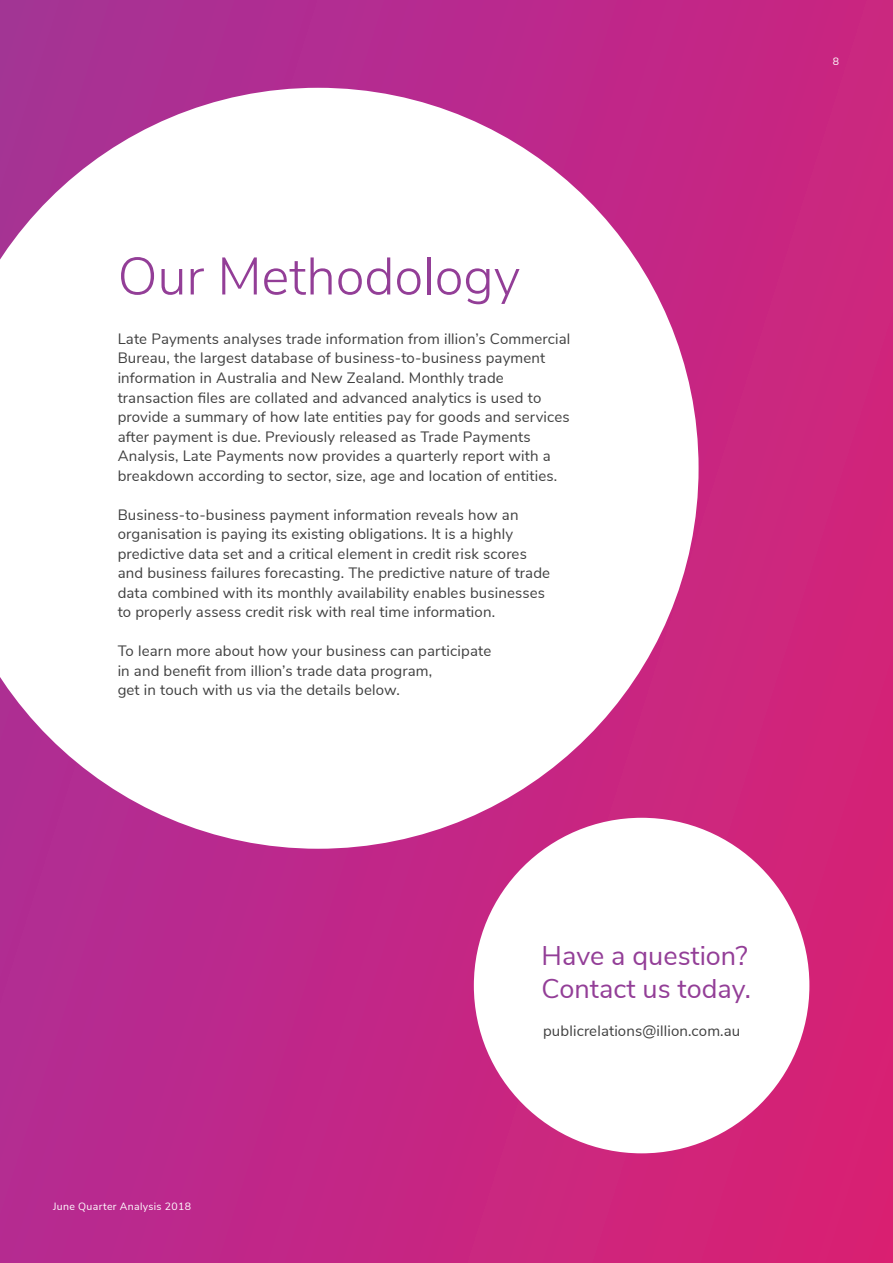
<style>
.page{position:relative;width:893px;height:1263px;background:#fff}
.page>*{position:absolute;margin:0;border:0;box-sizing:border-box;transform-origin:0 0}
.large_sub-heading{font:300 52.5px "Nunito Sans";color:#933e97}
.large_sub-heading-2{font:27px/33px "Nunito Sans";color:#933e97}
.Body_copy{font:15px/19.5px "Nunito Sans";letter-spacing:.01em;color:#404040}
.Body_copy_quote{font:15px "Nunito Sans";letter-spacing:.01em;color:#404040}
.t1{font:10.5px "Nunito Sans";letter-spacing:.03em;color:#fff}
</style>
<div class="page">
<div style="left:0;top:0;width:893px;height:1263px;background:linear-gradient(to right,#b12c93,#d22479)"></div>
<svg style="left:0;top:88px;width:699px;height:761px"></svg>
<div style="left:474px;top:818px;width:335px;height:335px;background:#fff;border-radius:50%"></div>
<p class="large_sub-heading" style="left:118px;top:238px;width:404px">Our Methodology</p>
<p class="Body_copy" style="left:118px;top:328px;width:454px">Late Payments analyses trade information from illion’s Commercial Bureau, the largest database of business-to-business payment information in Australia and New Zealand. Monthly trade transaction files are collated and advanced analytics is used to provide a summary of how late entities pay for goods and services after payment is due. Previously released as Trade Payments Analysis, Late Payments now provides a quarterly report with a breakdown according to sector, size, age and location of entities.</p>
<p class="Body_copy" style="left:118px;top:504px;width:434px">Business-to-business payment information reveals how an organisation is paying its existing obligations. It is a highly predictive data set and a critical element in credit risk scores and business failures forecasting. The predictive nature of trade data combined with its monthly availability enables businesses to properly assess credit risk with real time information.</p>
<p class="Body_copy" style="left:118px;top:640px;width:375px">To learn more about how your business can participate in and benefit from illion’s trade data program,<br>get in touch with us via the details below.</p>
<p class="t1" style="left:833px;top:53px;width:8px">8</p>
<p class="t1" style="left:53px;top:1198px;width:139px">June Quarter Analysis 2018</p>
<p class="large_sub-heading-2" style="left:542px;top:938px;width:211px">Have a question?<br>Contact us today.</p>
<p class="Body_copy_quote" style="left:543px;top:1020px;width:199px">publicrelations@illion.com.au</p>
</div>
